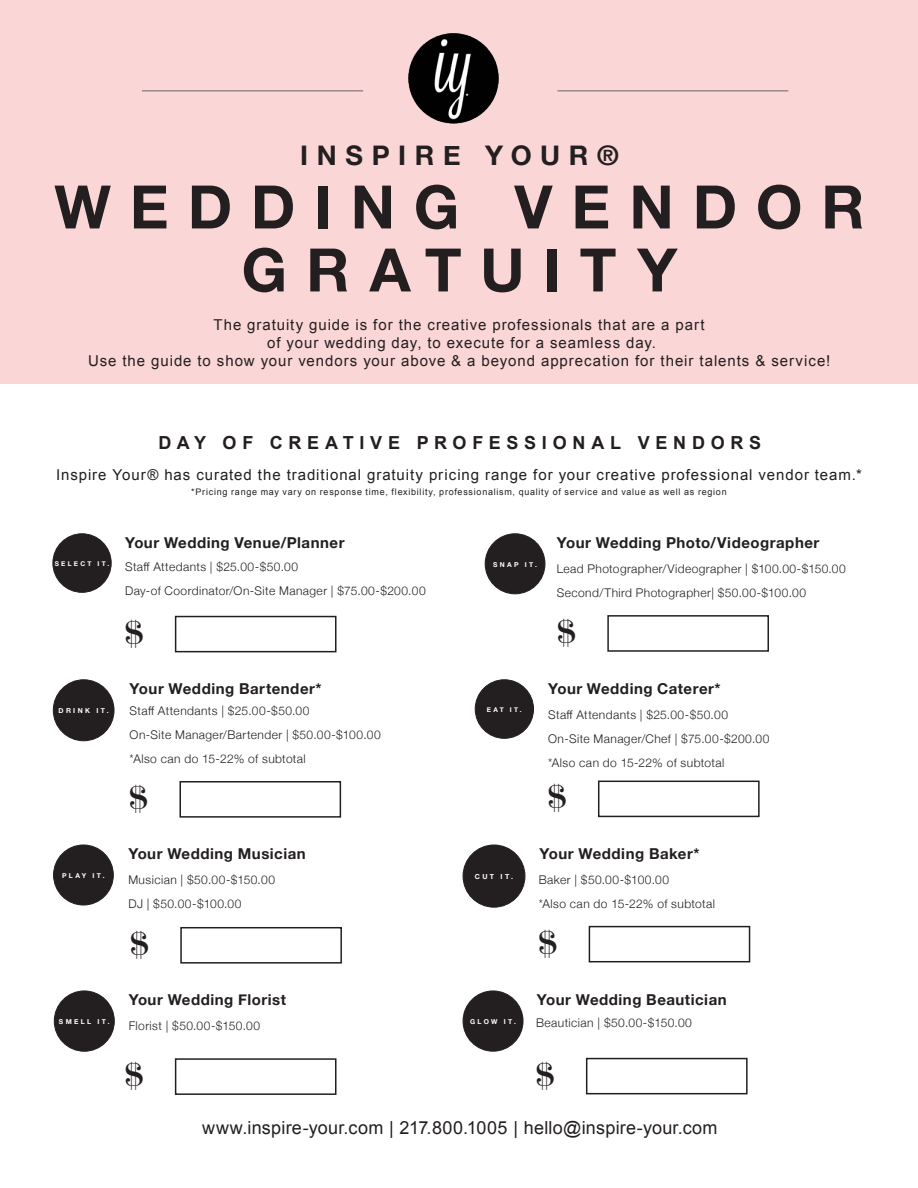
<style>
.page{position:relative;width:918px;height:1188px;background:#fff}
.page>*{position:absolute;margin:0;border:0;box-sizing:border-box;transform-origin:0 0}
.Header__thank_you_so{font:700 60px/63px "Helvetica Neue";letter-spacing:.315em;color:#231f20;text-align:center}
.Header__thank_you_so-2{font:36px "Modern";color:#231f20}
.Header__thank_you_so-3{font:700 27px "Helvetica Neue";letter-spacing:.32em;color:#231f20}
.qoutes_copy{font:18px "Arial";letter-spacing:.015em;color:#231f20}
.Header__thank_you_so-4{font:700 18px "Arial";letter-spacing:.32em;color:#231f20}
.t1{font:15px/18px "Arial";letter-spacing:.065em;color:#231f20;text-align:center}
.Paragraph_in_general{font:700 15px "Helvetica Neue";letter-spacing:.035em;color:#231f20}
.Paragraph_in_general-2{font:300 12px/24px "Helvetica Neue";letter-spacing:.035em;color:#231f20}
.t2{font:9px "Arial";letter-spacing:.08em;color:#231f20}
.Header__thank_you_so-5{font:700 6.9px "Helvetica Neue";letter-spacing:.345em;color:#fff}
.Header__thank_you_so-6{font:700 6.75px "Helvetica Neue";letter-spacing:.345em;color:#fff}
.Header__thank_you_so-7{font:700 6.6px "Helvetica Neue";letter-spacing:.345em;color:#fff}
</style>
<div class="page">
<div style="left:0;top:0;width:918px;height:384px;background:#fbd6d6"></div>
<hr style="left:142px;top:90px;width:221px;height:1px;background:#6b6067">
<hr style="left:557px;top:90px;width:231px;height:1px;background:#6b6067">
<img style="left:409px;top:34px;width:89px;height:89px">
<div style="left:54px;top:991px;width:60px;height:60px;background:#231f20;border-radius:50%"></div>
<div style="left:54px;top:991px;width:61px;height:61px;border:1px solid #231f20;border-radius:50%"></div>
<div style="left:175px;top:1058px;width:162px;height:37px;border:2px solid #231f20"></div>
<div style="left:463px;top:991px;width:60px;height:60px;background:#231f20;border-radius:50%"></div>
<div style="left:463px;top:991px;width:60px;height:61px;border:1px solid #231f20;border-radius:50%"></div>
<div style="left:586px;top:1058px;width:162px;height:36px;border:2px solid #231f20"></div>
<div style="left:53px;top:680px;width:61px;height:61px;background:#231f20;border-radius:50%"></div>
<div style="left:53px;top:679px;width:61px;height:62px;border:1px solid #231f20;border-radius:50%"></div>
<div style="left:179px;top:781px;width:162px;height:37px;border:2px solid #231f20"></div>
<div style="left:475px;top:680px;width:59px;height:58px;background:#231f20;border-radius:50%"></div>
<div style="left:475px;top:679px;width:59px;height:60px;border:1px solid #231f20;border-radius:50%"></div>
<div style="left:598px;top:781px;width:162px;height:36px;border:2px solid #231f20"></div>
<div style="left:463px;top:845px;width:62px;height:62px;background:#231f20;border-radius:50%"></div>
<div style="left:463px;top:845px;width:62px;height:63px;border:1px solid #231f20;border-radius:50%"></div>
<div style="left:589px;top:926px;width:161px;height:36px;border:2px solid #231f20"></div>
<div style="left:54px;top:845px;width:59px;height:60px;background:#231f20;border-radius:50%"></div>
<div style="left:53px;top:845px;width:61px;height:60px;border:1px solid #231f20;border-radius:50%"></div>
<div style="left:180px;top:927px;width:162px;height:37px;border:2px solid #231f20"></div>
<div style="left:485px;top:534px;width:60px;height:60px;background:#231f20;border-radius:50%"></div>
<div style="left:485px;top:533px;width:60px;height:61px;border:1px solid #231f20;border-radius:50%"></div>
<div style="left:607px;top:615px;width:162px;height:37px;border:2px solid #231f20"></div>
<div style="left:53px;top:534px;width:58px;height:58px;background:#231f20;border-radius:50%"></div>
<div style="left:53px;top:533px;width:59px;height:60px;border:1px solid #231f20;border-radius:50%"></div>
<div style="left:175px;top:616px;width:162px;height:36px;border:2px solid #231f20"></div>
<p class="Header__thank_you_so-3" style="left:300px;top:135px;width:320px">INSPIRE YOUR®</p>
<p class="Header__thank_you_so" style="left:54px;top:177px;width:812px">WEDDING VENDOR<br>GRATUITY</p>
<p class="t1" style="left:88px;top:316px;width:744px">The gratuity guide is for the creative professionals that are a part<br>of your wedding day, to execute for a seamless day.<br>Use the guide to show your vendors your above &amp; a beyond apprecation for their talents &amp; service!</p>
<p class="Header__thank_you_so-4" style="left:158px;top:431px;width:604px">DAY OF CREATIVE PROFESSIONAL VENDORS</p>
<p class="t1" style="left:56px;top:466px;width:807px">Inspire Your® has curated the traditional gratuity pricing range for your creative professional vendor team.*</p>
<p class="t2" style="left:191px;top:486px;width:537px">*Pricing range may vary on response time, flexibility, professionalism, quality of service and value as well as region</p>
<p class="Header__thank_you_so-7" style="left:55px;top:558px;width:56px">SELECT IT.</p>
<p class="Paragraph_in_general" style="left:125px;top:531px;width:221px">Your Wedding Venue/Planner</p>
<p class="Paragraph_in_general-2" style="left:125px;top:554px;width:302px">Staff Attedants | $25.00-$50.00<br>Day-of Coordinator/On-Site Manager | $75.00-$200.00</p>
<p class="Header__thank_you_so-2" style="left:125px;top:614px;width:22px">$</p>
<p class="Header__thank_you_so-6" style="left:493px;top:559px;width:45px">SNAP IT.</p>
<p class="Paragraph_in_general" style="left:557px;top:531px;width:264px">Your Wedding Photo/Videographer</p>
<p class="Paragraph_in_general-2" style="left:557px;top:556px;width:291px">Lead Photographer/Videographer | $100.00-$150.00</p>
<p class="Paragraph_in_general-2" style="left:557px;top:580px;width:251px">Second/Third Photographer| $50.00-$100.00</p>
<p class="Header__thank_you_so-2" style="left:558px;top:614px;width:22px">$</p>
<p class="Header__thank_you_so-5" style="left:59px;top:705px;width:52px">DRINK IT.</p>
<p class="Paragraph_in_general" style="left:130px;top:677px;width:193px">Your Wedding Bartender*</p>
<p class="Paragraph_in_general-2" style="left:130px;top:698px;width:253px">Staff Attendants | $25.00-$50.00<br>On-Site Manager/Bartender | $50.00-$100.00 *Also can do 15-22% of subtotal</p>
<p class="Header__thank_you_so-7" style="left:487px;top:704px;width:36px">EAT IT.</p>
<p class="Header__thank_you_so-2" style="left:130px;top:779px;width:22px">$</p>
<p class="Paragraph_in_general" style="left:548px;top:677px;width:174px">Your Wedding Caterer*</p>
<p class="Paragraph_in_general-2" style="left:548px;top:702px;width:223px">Staff Attendants | $25.00-$50.00<br>On-Site Manager/Chef | $75.00-$200.00 *Also can do 15-22% of subtotal</p>
<p class="Header__thank_you_so-2" style="left:548px;top:779px;width:22px">$</p>
<p class="Header__thank_you_so-6" style="left:62px;top:870px;width:44px">PLAY IT.</p>
<p class="Paragraph_in_general" style="left:128px;top:842px;width:179px">Your Wedding Musician</p>
<p class="Paragraph_in_general-2" style="left:128px;top:867px;width:148px">Musician | $50.00-$150.00</p>
<p class="Paragraph_in_general-2" style="left:128px;top:891px;width:115px">DJ | $50.00-$100.00</p>
<p class="Header__thank_you_so-2" style="left:130px;top:925px;width:22px">$</p>
<p class="Header__thank_you_so-5" style="left:475px;top:871px;width:40px">CUT IT.</p>
<p class="Paragraph_in_general" style="left:540px;top:842px;width:161px">Your Wedding Baker*</p>
<p class="Paragraph_in_general-2" style="left:539px;top:867px;width:178px">Baker | $50.00-$100.00<br>*Also can do 15-22% of subtotal</p>
<p class="Header__thank_you_so-2" style="left:539px;top:924px;width:22px">$</p>
<p class="Header__thank_you_so-6" style="left:59px;top:1016px;width:52px">SMELL IT.</p>
<p class="Paragraph_in_general" style="left:129px;top:988px;width:159px">Your Wedding Florist</p>
<p class="Paragraph_in_general-2" style="left:129px;top:1013px;width:133px">Florist | $50.00-$150.00</p>
<p class="Header__thank_you_so-2" style="left:125px;top:1057px;width:22px">$</p>
<p class="Header__thank_you_so-6" style="left:470px;top:1016px;width:47px">GLOW IT.</p>
<p class="Paragraph_in_general" style="left:537px;top:988px;width:191px">Your Wedding Beautician</p>
<p class="Paragraph_in_general-2" style="left:536px;top:1010px;width:157px">Beautician | $50.00-$150.00</p>
<p class="Header__thank_you_so-2" style="left:536px;top:1056px;width:22px">$</p>
<p class="qoutes_copy" style="left:202px;top:1116px;width:517px">www.inspire-your.com | 217.800.1005 | hello@inspire-your.com</p>
</div>
